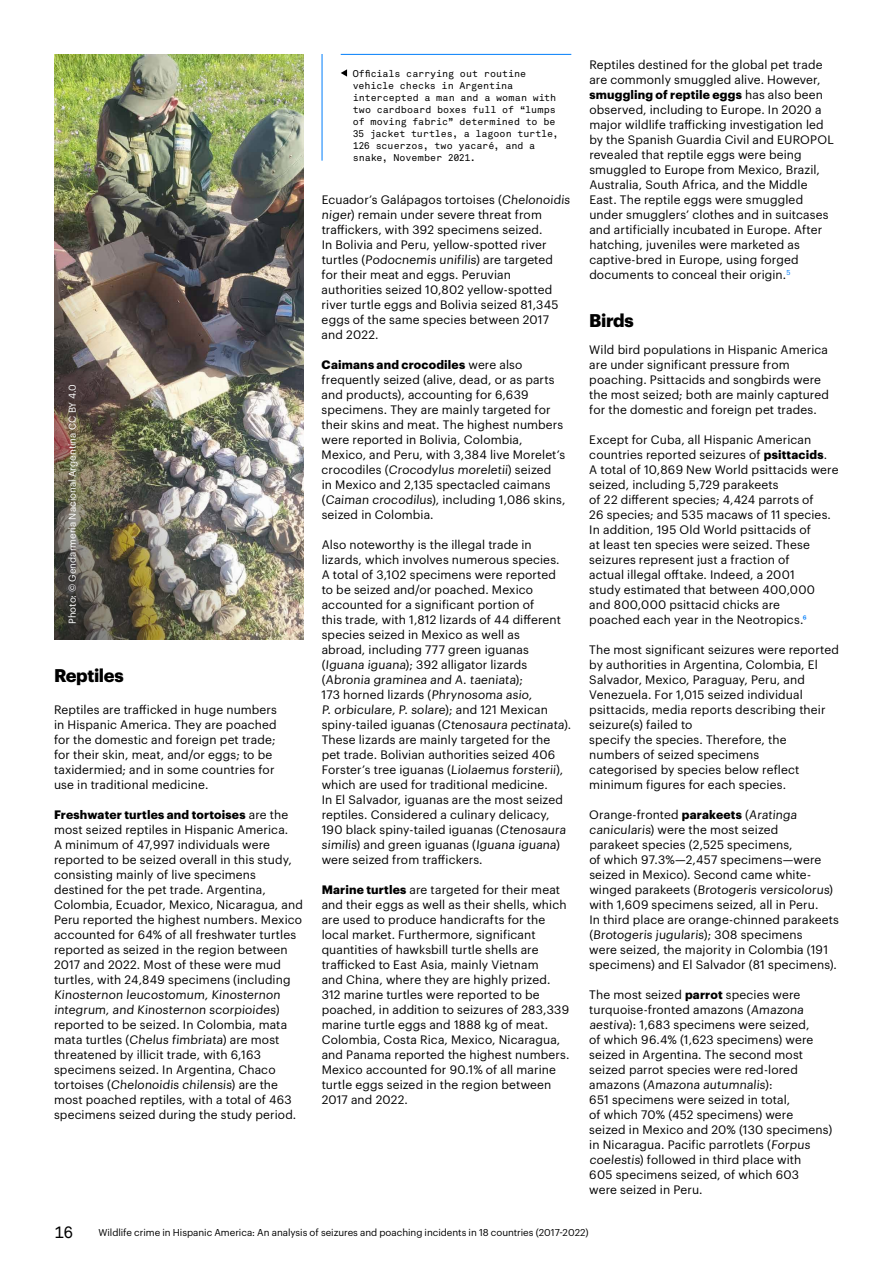
<style>
.page{position:relative;width:893px;height:1263px;background:#fff}
.page>*{position:absolute;margin:0;border:0;box-sizing:border-box;transform-origin:0 0}
.t1{font:700 18px "Graphik";letter-spacing:-.02em;color:#000}
.t2{font:16.5px "Akkurat Mono Pro";color:#000}
.t3{font:12px/15px "Graphik";letter-spacing:.01em;color:#000}
.t4{font:9.75px/12px "Akkurat Mono Pro";letter-spacing:-.005em;color:#000}
.t5{font:9.75px "Graphik";letter-spacing:-.005em;color:#000}
.t6{font:9.75px "Graphik";color:#fff}
.s1{font-weight:700}
.s2{color:#007dfa}
</style>
<div class="page">
<hr style="left:322px;top:54px;width:1px;height:107px;background:#007dfa">
<hr style="left:341px;top:54px;width:230px;height:1px;background:#007dfa">
<svg style="left:341px;top:69px;width:6px;height:8px"></svg>
<img style="left:54px;top:54px;width:250px;height:585px">
<p class="t6" style="left:65px;top:624px;width:241px;rotate:-90deg">Photo: © Gendarmería Nacional Argentina CC BY 4.0</p>
<h1 class="t1" style="left:54px;top:661px;width:71px">Reptiles</h1>
<p class="t3" style="left:54px;top:701px;width:225px">Reptiles are trafficked in huge numbers in Hispanic America. They are poached for the domestic and foreign pet trade; for their skin, meat, and/or eggs; to be taxidermied; and in some countries for use in traditional medicine.</p>
<p class="t3" style="left:54px;top:806px;width:250px"><span class="s1">Freshwater turtles and tortoises</span> are the most seized reptiles in Hispanic America.<br>A minimum of 47,997 individuals were reported to be seized overall in this study, consisting mainly of live specimens destined for the pet trade. Argentina, Colombia, Ecuador, Mexico, Nicaragua, and Peru reported the highest numbers. Mexico accounted for 64% of all freshwater turtles reported as seized in the region between 2017 and 2022. Most of these were mud turtles, with 24,849 specimens (including Kinosternon leucostomum, Kinosternon integrum, and Kinosternon scorpioides) reported to be seized. In Colombia, mata mata turtles (Chelus fimbriata) are most threatened by illicit trade, with 6,163 specimens seized. In Argentina, Chaco tortoises (Chelonoidis chilensis) are the most poached reptiles, with a total of 463 specimens seized during the study period.</p>
<p class="t4" style="left:353px;top:67px;width:207px">Officials carrying out routine vehicle checks in Argentina intercepted a man and a woman with two cardboard boxes full of “lumps of moving fabric” determined to be<br>35 jacket turtles, a lagoon turtle,<br>126 scuerzos, two yacaré, and a snake, November 2021.</p>
<p class="t3" style="left:322px;top:191px;width:251px">Ecuador’s Galápagos tortoises (Chelonoidis niger) remain under severe threat from traffickers, with 392 specimens seized.<br>In Bolivia and Peru, yellow-spotted river turtles (Podocnemis unifilis) are targeted for their meat and eggs. Peruvian authorities seized 10,802 yellow-spotted river turtle eggs and Bolivia seized 81,345 eggs of the same species between 2017 and 2022.</p>
<p class="t3" style="left:322px;top:356px;width:245px"><span class="s1">Caimans and crocodiles</span> were also frequently seized (alive, dead, or as parts and products), accounting for 6,639 specimens. They are mainly targeted for their skins and meat. The highest numbers were reported in Bolivia, Colombia, Mexico, and Peru, with 3,384 live Morelet’s crocodiles (Crocodylus moreletii) seized<br>in Mexico and 2,135 spectacled caimans (Caiman crocodilus), including 1,086 skins, seized in Colombia.</p>
<p class="t3" style="left:322px;top:536px;width:251px">Also noteworthy is the illegal trade in lizards, which involves numerous species.<br>A total of 3,102 specimens were reported<br>to be seized and/or poached. Mexico accounted for a significant portion of<br>this trade, with 1,812 lizards of 44 different species seized in Mexico as well as<br>abroad, including 777 green iguanas (Iguana iguana); 392 alligator lizards (Abronia graminea and A. taeniata);<br>173 horned lizards (Phrynosoma asio,<br>P. orbiculare, P. solare); and 121 Mexican spiny-tailed iguanas (Ctenosaura pectinata).<br>These lizards are mainly targeted for the pet trade. Bolivian authorities seized 406<br>Forster’s tree iguanas (Liolaemus forsterii), which are used for traditional medicine.<br>In El Salvador, iguanas are the most seized reptiles. Considered a culinary delicacy, 190 black spiny-tailed iguanas (Ctenosaura similis) and green iguanas (Iguana iguana) were seized from traffickers.</p>
<p class="t3" style="left:322px;top:881px;width:249px"><span class="s1">Marine turtles</span> are targeted for their meat and their eggs as well as their shells, which are used to produce handicrafts for the local market. Furthermore, significant quantities of hawksbill turtle shells are trafficked to East Asia, mainly Vietnam<br>and China, where they are highly prized.<br>312 marine turtles were reported to be poached, in addition to seizures of 283,339 marine turtle eggs and 1888 kg of meat.<br>Colombia, Costa Rica, Mexico, Nicaragua, and Panama reported the highest numbers.<br>Mexico accounted for 90.1% of all marine turtle eggs seized in the region between 2017 and 2022.</p>
<p class="t3" style="left:589px;top:56px;width:246px">Reptiles destined for the global pet trade are commonly smuggled alive. However, <span class="s1">smuggling of reptile eggs</span> has also been observed, including to Europe. In 2020 a major wildlife trafficking investigation led by the Spanish Guardia Civil and EUROPOL revealed that reptile eggs were being smuggled to Europe from Mexico, Brazil, Australia, South Africa, and the Middle East. The reptile eggs were smuggled under smugglers’ clothes and in suitcases and artificially incubated in Europe. After hatching, juveniles were marketed as captive-bred in Europe, using forged documents to conceal their origin.<sup>5</sup></p>
<h1 class="t1" style="left:589px;top:307px;width:46px">Birds</h1>
<p class="t3" style="left:589px;top:341px;width:241px">Wild bird populations in Hispanic America are under significant pressure from poaching. Psittacids and songbirds were the most seized; both are mainly captured for the domestic and foreign pet trades.</p>
<p class="t3" style="left:589px;top:431px;width:251px">Except for Cuba, all Hispanic American countries reported seizures of <span class="s1">psittacids</span>.<br>A total of 10,869 New World psittacids were seized, including 5,729 parakeets<br>of 22 different species; 4,424 parrots of<br>26 species; and 535 macaws of 11 species.<br>In addition, 195 Old World psittacids of<br>at least ten species were seized. These seizures represent just a fraction of<br>actual illegal offtake. Indeed, a 2001<br>study estimated that between 400,000 and 800,000 psittacid chicks are<br>poached each year in the Neotropics.<span class="s2">6</span></p>
<p class="t3" style="left:589px;top:641px;width:251px">The most significant seizures were reported by authorities in Argentina, Colombia, El Salvador, Mexico, Paraguay, Peru, and Venezuela. For 1,015 seized individual psittacids, media reports describing their seizure(s) failed to<br>specify the species. Therefore, the numbers of seized specimens<br>categorised by species below reflect minimum figures for each species.</p>
<p class="t3" style="left:589px;top:806px;width:251px">Orange-fronted <span class="s1">parakeets</span> (Aratinga canicularis) were the most seized<br>parakeet species (2,525 specimens,<br>of which 97.3%—2,457 specimens—were seized in Mexico). Second came white&shy;winged parakeets (Brotogeris versicolorus) with 1,609 specimens seized, all in Peru.<br>In third place are orange-chinned parakeets (Brotogeris jugularis); 308 specimens<br>were seized, the majority in Colombia (191 specimens) and El Salvador (81 specimens).</p>
<p class="t3" style="left:589px;top:986px;width:244px">The most seized <span class="s1">parrot</span> species were turquoise-fronted amazons (Amazona aestiva): 1,683 specimens were seized,<br>of which 96.4% (1,623 specimens) were seized in Argentina. The second most seized parrot species were red-lored amazons (Amazona autumnalis):<br>651 specimens were seized in total,<br>of which 70% (452 specimens) were seized in Mexico and 20% (130 specimens) in Nicaragua. Pacific parrotlets (Forpus coelestis) followed in third place with<br>605 specimens seized, of which 603<br>were seized in Peru.</p>
<h2 class="t2" style="left:54px;top:1222px;width:21px">16</h2>
<p class="t5" style="left:98px;top:1225px;width:492px">Wildlife crime in Hispanic America: An analysis of seizures and poaching incidents in 18 countries (2017-2022)</p>
</div>
